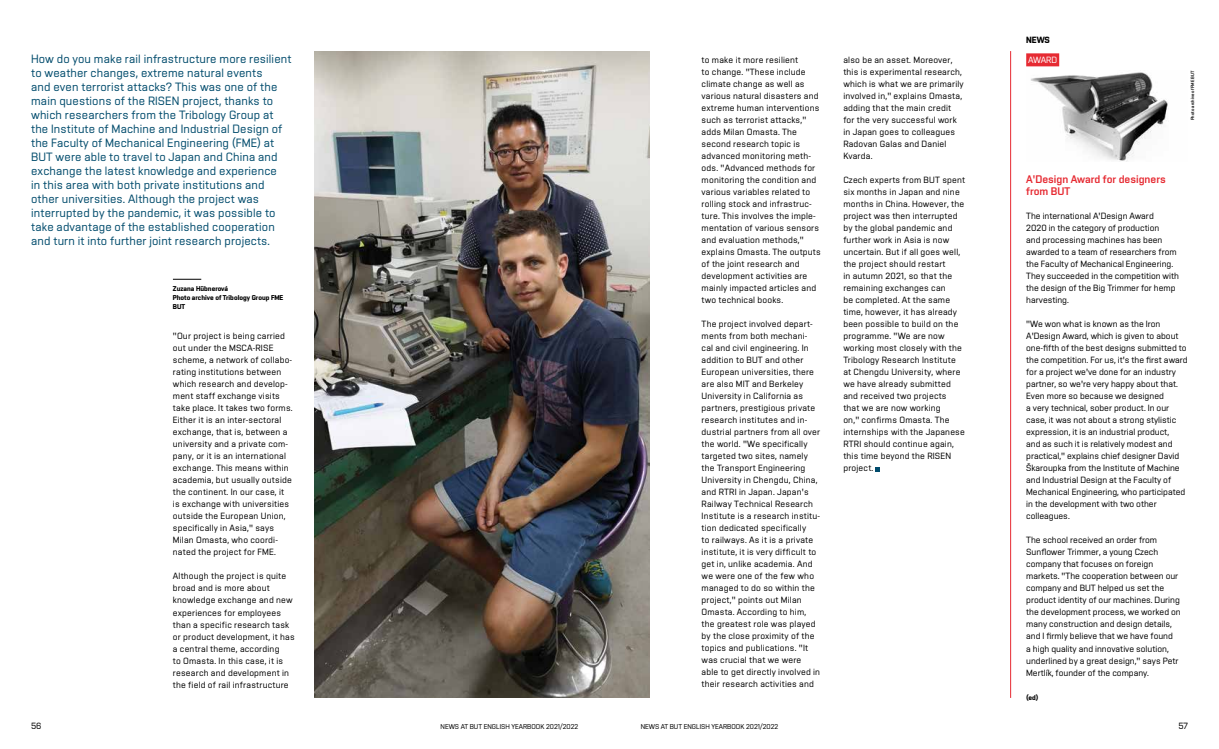
<style>
.page{position:relative;width:1219px;height:749px;background:#fff}
.page>*{position:absolute;margin:0;border:0;box-sizing:border-box;transform-origin:0 0}
.t1{font:12px/14px "Vafle Light VUT";letter-spacing:.01em;color:#004b6c}
.t2{font:11px/12px "Vafle VUT";color:#e62a32}
.t3{font:9px/12px "Vafle Light VUT";letter-spacing:.02em;color:#000}
.t4{font:9px/12px "Vafle Light VUT";color:#000}
.t5{font:9px "Vafle Light VUT";letter-spacing:-.03em;color:#fff}
.t6{font:700 9px "Vafle VUT";color:#000}
.t7{font:7px "Vafle Light VUT";color:#000}
.t8{font:700 7px/9px "Vafle VUT";color:#000}
.t9{font:4.5px "Vafle VUT";color:#000}
</style>
<div class="page">
<svg style="left:173px;top:279px;width:28px;height:1px"></svg>
<svg style="left:876px;top:467px;width:4px;height:4px"></svg>
<img style="left:315px;top:51px;width:334px;height:646px">
<hr style="left:1010px;top:51px;width:1px;height:646px;background:#e62a32">
<div style="left:1026px;top:53px;width:33px;height:13px;background:#e62a32"></div>
<img style="left:1031px;top:72px;width:137px;height:89px">
<p class="t1" style="left:31px;top:52px;width:262px">How do you make rail infrastructure more resilient to weather changes, extreme natural events<br>and even terrorist attacks? This was one of the main questions of the RISEN project, thanks to which researchers from the Tribology Group at the Institute of Machine and Industrial Design of the Faculty of Mechanical Engineering (FME) at BUT were able to travel to Japan and China and exchange the latest knowledge and experience<br>in this area with both private institutions and other universities. Although the project was interrupted by the pandemic, it was possible to take advantage of the established cooperation and turn it into further joint research projects.</p>
<p class="t8" style="left:173px;top:284px;width:112px">Zuzana Hübnerová<br>Photo archive of Tribology Group FME<br>BUT</p>
<p class="t3" style="left:173px;top:330px;width:121px">"Our project is being carried out under the MSCA-RISE scheme, a network of collabo&shy;rating institutions between which research and develop&shy;ment staff exchange visits take place. It takes two forms.<br>Either it is an inter-sectoral exchange, that is, between a university and a private com&shy;pany, or it is an international exchange. This means within academia, but usually outside the continent. In our case, it is exchange with universities outside the European Union, specifically in Asia," says<br>Milan Omasta, who coordi&shy;nated the project for FME.</p>
<p class="t3" style="left:173px;top:570px;width:123px">Although the project is quite broad and is more about knowledge exchange and new experiences for employees than a specific research task or product development, it has a central theme, according<br>to Omasta. In this case, it is research and development in the field of rail infrastructure</p>
<p class="t3" style="left:702px;top:54px;width:121px">to make it more resilient<br>to change. "These include climate change as well as various natural disasters and extreme human interventions such as terrorist attacks," adds Milan Omasta. The second research topic is advanced monitoring meth&shy;ods. "Advanced methods for monitoring the condition and various variables related to rolling stock and infrastruc&shy;ture. This involves the imple&shy;mentation of various sensors and evaluation methods," explains Omasta. The outputs of the joint research and development activities are mainly impacted articles and two technical books.</p>
<p class="t3" style="left:702px;top:318px;width:120px">The project involved depart&shy;ments from both mechani&shy;cal and civil engineering. In addition to BUT and other<br>European universities, there are also MIT and Berkeley<br>University in California as partners, prestigious private research institutes and in&shy;dustrial partners from all over the world. "We specifically targeted two sites, namely the Transport Engineering<br>University in Chengdu, China, and RTRI in Japan. Japan's<br>Railway Technical Research<br>Institute is a research institu&shy;tion dedicated specifically<br>to railways. As it is a private institute, it is very difficult to get in, unlike academia. And we were one of the few who managed to do so within the project," points out Milan<br>Omasta. According to him, the greatest role was played by the close proximity of the topics and publications. "It was crucial that we were able to get directly involved in their research activities and</p>
<p class="t3" style="left:843px;top:54px;width:122px">also be an asset. Moreover, this is experimental research, which is what we are primarily involved in," explains Omasta, adding that the main credit for the very successful work in Japan goes to colleagues<br>Radovan Galas and Daniel<br>Kvarda.</p>
<p class="t3" style="left:843px;top:174px;width:123px">Czech experts from BUT spent six months in Japan and nine months in China. However, the project was then interrupted by the global pandemic and further work in Asia is now uncertain. But if all goes well, the project should restart<br>in autumn 2021, so that the remaining exchanges can<br>be completed. At the same time, however, it has already been possible to build on the programme. "We are now working most closely with the<br>Tribology Research Institute at Chengdu University, where we have already submitted and received two projects<br>that we are now working<br>on," confirms Omasta. The internships with the Japanese<br>RTRI should continue again, this time beyond the RISEN project.</p>
<p class="t6" style="left:1026px;top:35px;width:25px">NEWS</p>
<p class="t5" style="left:1028px;top:55px;width:31px">AWARD</p>
<p class="t9" style="left:1190px;top:120px;width:51px;rotate:-90deg">Photo archive of FME BUT</p>
<p class="t2" style="left:1026px;top:173px;width:141px">A'Design Award for designers from BUT</p>
<p class="t4" style="left:1026px;top:210px;width:154px">The international A'Design Award<br>2020 in the category of production<br>and processing machines has been awarded to a team of researchers from the Faculty of Mechanical Engineering.<br>They succeeded in the competition with the design of the Big Trimmer for hemp harvesting.</p>
<p class="t4" style="left:1026px;top:318px;width:163px">"We won what is known as the Iron A'Design Award, which is given to about one-fifth of the best designs submitted to the competition. For us, it's the first award for a project we've done for an industry partner, so we're very happy about that.<br>Even more so because we designed<br>a very technical, sober product. In our case, it was not about a strong stylistic expression, it is an industrial product,<br>and as such it is relatively modest and practical," explains chief designer David Škaroupka from the Institute of Machine and Industrial Design at the Faculty of Mechanical Engineering, who participated in the development with two other colleagues.</p>
<p class="t4" style="left:1026px;top:534px;width:156px">The school received an order from Sunflower Trimmer, a young Czech company that focuses on foreign markets. "The cooperation between our company and BUT helped us set the product identity of our machines. During the development process, we worked on many construction and design details, and I firmly believe that we have found<br>a high quality and innovative solution, underlined by a great design," says Petr Mertlík, founder of the company.</p>
<p class="t8" style="left:1026px;top:692px;width:14px">(ed)</p>
<p class="t3" style="left:31px;top:719px;width:12px">56</p>
<p class="t7" style="left:441px;top:722px;width:139px">NEWS AT BUT ENGLISH YEARBOOK 2021/2022</p>
<p class="t7" style="left:641px;top:722px;width:139px">NEWS AT BUT ENGLISH YEARBOOK 2021/2022</p>
<p class="t3" style="left:1178px;top:719px;width:11px">57</p>
</div>
